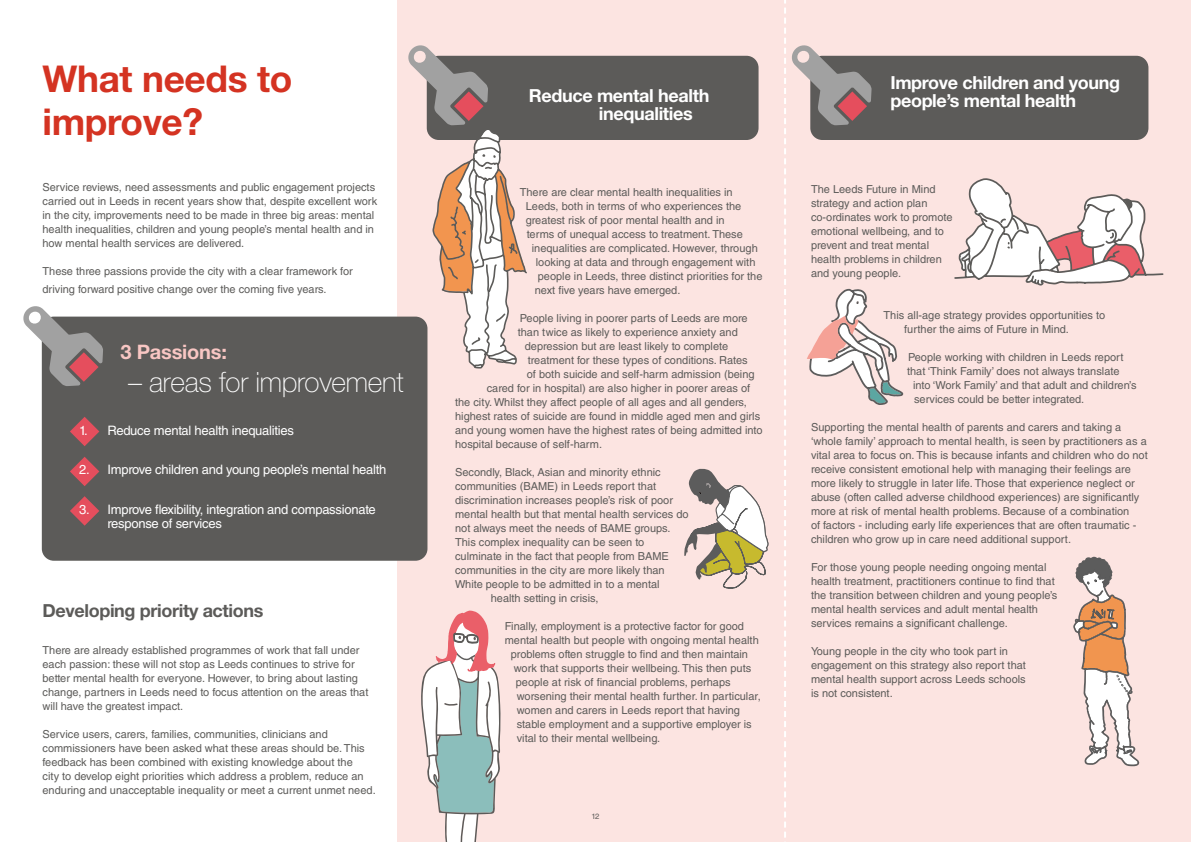
<style>
.page{position:relative;width:1191px;height:842px;background:#fff}
.page>*{position:absolute;margin:0;border:0;box-sizing:border-box;transform-origin:0 0}
.t1{font:700 37px/43px "Helvetica Neue LT Std";letter-spacing:-.01em;color:#d43322}
.t2{font:100 28px "Helvetica Neue LT Std";letter-spacing:-.01em;color:#fff}
.t3{font:700 20px "Helvetica Neue LT Std";letter-spacing:-.01em;color:#f8c6c3}
.t4{font:700 18px/18px "Helvetica Neue LT Std";letter-spacing:-.02em;color:#fff}
.t5{font:700 18px "Helvetica Neue LT Std";letter-spacing:-.02em;color:#5c5b59}
.t6{font:13px/14px "Helvetica LT Std";letter-spacing:-.02em;color:#fff}
.t7{font:11px/14px "Helvetica LT Std";color:#5c5b59}
.t8{font:7.7px "Helvetica LT Std";color:#5c5b59}
</style>
<div class="page">
<div style="left:397px;top:0;width:794px;height:842px;background:#fce4e1"></div>
<div style="left:427px;top:56px;width:331px;height:84px;background:#5c5b59;border-radius:12px"></div>
<div style="left:810px;top:56px;width:338px;height:84px;background:#5c5b59;border-radius:12px"></div>
<svg style="left:407px;top:45px;width:121px;height:399px"></svg>
<svg style="left:954px;top:178px;width:210px;height:108px"></svg>
<div style="left:42px;top:317px;width:385px;height:244px;background:#5c5b59;border-radius:12px"></div>
<svg style="left:23px;top:306px;width:80px;height:80px"></svg>
<svg style="left:70px;top:417px;width:29px;height:29px"></svg>
<svg style="left:70px;top:457px;width:29px;height:29px"></svg>
<svg style="left:70px;top:496px;width:29px;height:30px"></svg>
<svg style="left:1073px;top:556px;width:67px;height:211px"></svg>
<svg style="left:784px;top:0;width:120px;height:838px"></svg>
<svg style="left:421px;top:610px;width:79px;height:232px"></svg>
<svg style="left:684px;top:469px;width:85px;height:120px"></svg>
<h1 class="t1" style="left:43px;top:56px;width:251px">What needs to improve?</h1>
<p class="t7" style="left:43px;top:180px;width:336px">Service reviews, need assessments and public engagement projects carried out in Leeds in recent years show that, despite excellent work in the city, improvements need to be made in three big areas: mental health inequalities, children and young people’s mental health and in how mental health services are delivered.</p>
<p class="t7" style="left:43px;top:262px;width:312px;line-height:18px">These three passions provide the city with a clear framework for driving forward positive change over the coming five years.</p>
<h3 class="t3" style="left:120px;top:339px;width:108px">3 Passions:</h3>
<h2 class="t2" style="left:128px;top:366px;width:277px">– areas for improvement</h2>
<p class="t6" style="left:79px;top:423px;width:216px">1. Reduce mental health inequalities</p>
<p class="t6" style="left:79px;top:463px;width:309px">2. Improve children and young people’s mental health</p>
<p class="t6" style="left:107px;top:502px;width:270px;text-indent:-28px">3. Improve flexibility, integration and compassionate response of services</p>
<h3 class="t5" style="left:43px;top:599px;width:222px">Developing priority actions</h3>
<p class="t7" style="left:43px;top:643px;width:327px">There are already established programmes of work that fall under each passion: these will not stop as Leeds continues to strive for better mental health for everyone. However, to bring about lasting change, partners in Leeds need to focus attention on the areas that will have the greatest impact.</p>
<p class="t7" style="left:43px;top:727px;width:335px">Service users, carers, families, communities, clinicians and commissioners have been asked what these areas should be. This feedback has been combined with existing knowledge about the<br>city to develop eight priorities which address a problem, reduce an enduring and unacceptable inequality or meet a current unmet need.</p>
<h3 class="t4" style="left:599px;top:87px;width:112px;text-indent:-70px">Reduce mental health inequalities</h3>
<p class="t7" style="left:520px;top:185px;width:214px">There are clear mental health inequalities in</p>
<p class="t7" style="left:526px;top:199px;width:217px">Leeds, both in terms of who experiences the</p>
<p class="t7" style="left:526px;top:213px;width:200px">greatest risk of poor mental health and in</p>
<p class="t7" style="left:527px;top:227px;width:218px">terms of unequal access to treatment. These</p>
<p class="t7" style="left:532px;top:241px;width:227px">inequalities are complicated. However, through</p>
<p class="t7" style="left:536px;top:255px;width:221px">looking at data and through engagement with</p>
<p class="t7" style="left:538px;top:269px;width:226px">people in Leeds, three distinct priorities for the</p>
<p class="t7" style="left:535px;top:283px;width:147px">next five years have emerged.</p>
<p class="t7" style="left:520px;top:311px;width:229px">People living in poorer parts of Leeds are more</p>
<p class="t7" style="left:518px;top:325px;width:221px">than twice as likely to experience anxiety and</p>
<p class="t7" style="left:525px;top:339px;width:205px">depression but are least likely to complete</p>
<p class="t7" style="left:528px;top:353px;width:221px">treatment for these types of conditions. Rates</p>
<p class="t7" style="left:527px;top:367px;width:229px">of both suicide and self-harm admission (being</p>
<p class="t7" style="left:487px;top:381px;width:265px">cared for in hospital) are also higher in poorer areas of</p>
<p class="t7" style="left:455px;top:395px;width:293px">the city. Whilst they affect people of all ages and all genders,</p>
<p class="t7" style="left:455px;top:409px;width:306px">highest rates of suicide are found in middle aged men and girls</p>
<p class="t7" style="left:455px;top:423px;width:309px">and young women have the highest rates of being admitted into</p>
<p class="t7" style="left:455px;top:437px;width:148px">hospital because of self-harm.</p>
<p class="t7" style="left:455px;top:465px;width:207px">Secondly, Black, Asian and minority ethnic</p>
<p class="t7" style="left:455px;top:479px;width:203px">communities (BAME) in Leeds report that</p>
<p class="t7" style="left:455px;top:493px;width:219px">discrimination increases people’s risk of poor</p>
<p class="t7" style="left:455px;top:507px;width:235px">mental health but that mental health services do</p>
<p class="t7" style="left:455px;top:521px;width:217px">not always meet the needs of BAME groups.</p>
<p class="t7" style="left:455px;top:535px;width:191px">This complex inequality can be seen to</p>
<p class="t7" style="left:455px;top:549px;width:215px">culminate in the fact that people from BAME</p>
<p class="t7" style="left:455px;top:563px;width:211px">communities in the city are more likely than</p>
<p class="t7" style="left:455px;top:577px;width:206px">White people to be admitted in to a mental</p>
<p class="t7" style="left:491px;top:591px;width:109px">health setting in crisis,</p>
<p class="t7" style="left:505px;top:619px;width:241px">Finally, employment is a protective factor for good</p>
<p class="t7" style="left:505px;top:633px;width:255px">mental health but people with ongoing mental health</p>
<p class="t7" style="left:511px;top:647px;width:239px">problems often struggle to find and then maintain</p>
<p class="t7" style="left:514px;top:661px;width:239px">work that supports their wellbeing. This then puts</p>
<p class="t7" style="left:516px;top:675px;width:216px">people at risk of financial problems, perhaps</p>
<p class="t7" style="left:517px;top:689px;width:245px">worsening their mental health further. In particular,</p>
<p class="t7" style="left:517px;top:703px;width:225px">women and carers in Leeds report that having</p>
<p class="t7" style="left:517px;top:717px;width:236px">stable employment and a supportive employer is</p>
<p class="t7" style="left:517px;top:731px;width:145px">vital to their mental wellbeing.</p>
<p class="t8" style="left:591px;top:812px;width:10px">12</p>
<h3 class="t4" style="left:890px;top:74px;width:231px">Improve children and young people’s mental health</h3>
<p class="t7" style="left:811px;top:182px;width:143px">The Leeds Future in Mind strategy and action plan co-ordinates work to promote emotional wellbeing, and to prevent and treat mental health problems in children and young people.</p>
<p class="t7" style="left:904px;top:308px;width:202px;text-indent:-21px">This all-age strategy provides opportunities to further the aims of Future in Mind.</p>
<p class="t7" style="left:908px;top:350px;width:217px">People working with children in Leeds report</p>
<p class="t7" style="left:907px;top:364px;width:214px">that ‘Think Family’ does not always translate</p>
<p class="t7" style="left:913px;top:378px;width:225px">into ‘Work Family’ and that adult and children’s</p>
<p class="t7" style="left:914px;top:392px;width:172px">services could be better integrated.</p>
<p class="t7" style="left:811px;top:420px;width:338px">Supporting the mental health of parents and carers and taking a ‘whole family’ approach to mental health, is seen by practitioners as a vital area to focus on. This is because infants and children who do not receive consistent emotional help with managing their feelings are more likely to struggle in later life. Those that experience neglect or abuse (often called adverse childhood experiences) are significantly more at risk of mental health problems. Because of a combination<br>of factors - including early life experiences that are often traumatic - children who grow up in care need additional support.</p>
<p class="t7" style="left:811px;top:560px;width:248px">For those young people needing ongoing mental health treatment, practitioners continue to find that the transition between children and young people’s mental health services and adult mental health services remains a significant challenge.</p>
<p class="t7" style="left:811px;top:644px;width:216px">Young people in the city who took part in engagement on this strategy also report that mental health support across Leeds schools is not consistent.</p>
</div>
